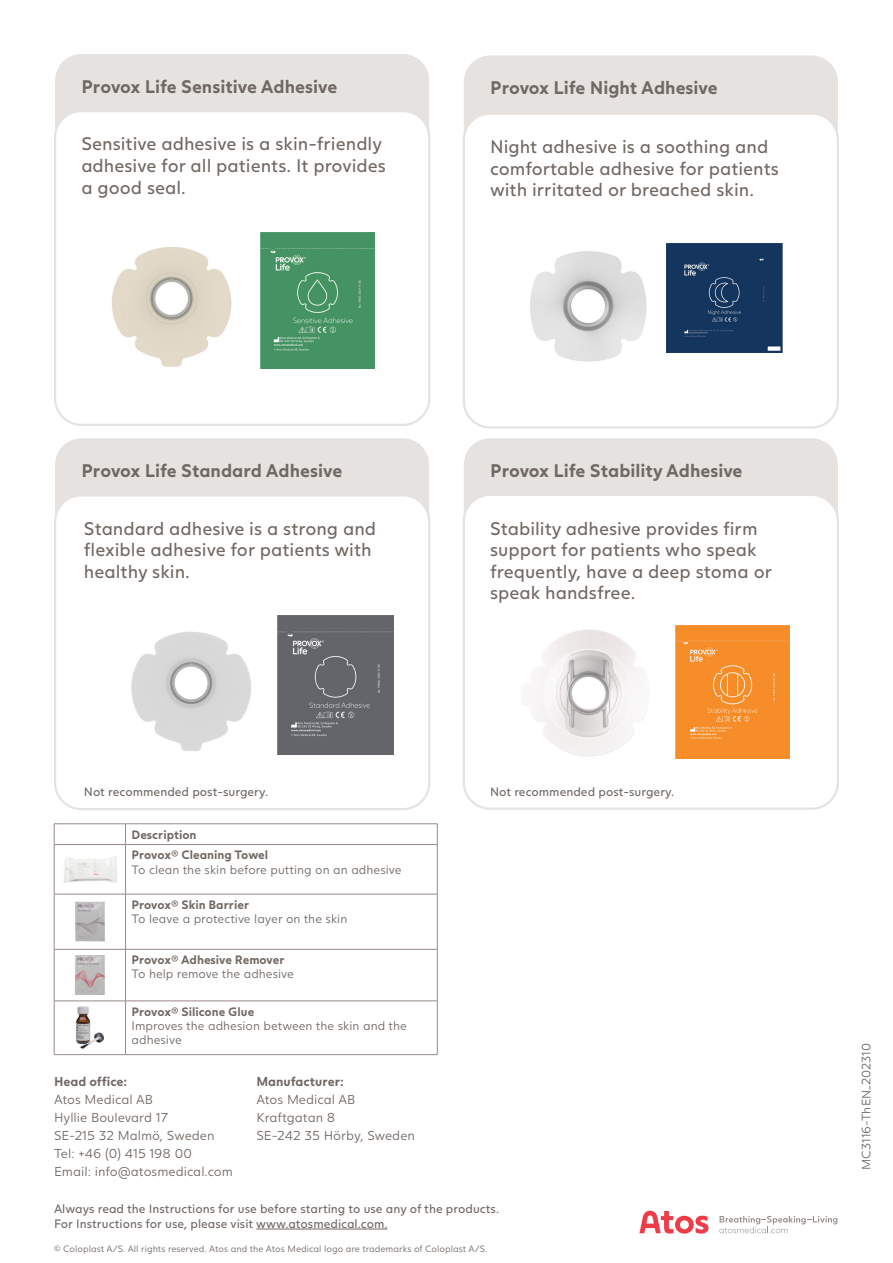
<style>
.page{position:relative;width:893px;height:1263px;background:#fff}
.page>*{position:absolute;margin:0;border:0;box-sizing:border-box;transform-origin:0 0}
.t1{font:18px/21.6px "Juli Sans";color:#716863}
.t2{font:700 18px "Juli Sans";color:#716863}
._8_5_Pt_Light{font:300 12.75px "Juli Sans";color:#716863}
._8_5_Pt_Light-2{font:700 12.75px "Juli Sans";color:#716863}
.t3{font:12px/14.4px "Juli Sans";color:#716863}
._8_5_Pt_Light-3{font:300 12px/14.4px "Juli Sans";color:#716863}
.t4{font:700 12px "Juli Sans";color:#716863}
._8_5_Pt_Light-4{font:300 9px "Juli Sans";color:#716863}
</style>
<div class="page">
<hr style="left:256px;top:1229px;width:132px;height:1px;background:#716863">
<div style="left:55px;top:54px;width:374px;height:346px;background:#e6e2e0;border-radius:26px"></div>
<div style="left:55px;top:111px;width:374px;height:314px;background:#fff;border-radius:26px"></div>
<div style="left:54px;top:110px;width:376px;height:316px;border:2px solid #e6e2e0;border-radius:26px"></div>
<img style="left:260px;top:233px;width:114px;height:136px">
<img style="left:112px;top:247px;width:120px;height:120px">
<div style="left:464px;top:56px;width:374px;height:345px;background:#e6e2e0;border-radius:26px"></div>
<div style="left:464px;top:114px;width:374px;height:313px;background:#fff;border-radius:26px"></div>
<div style="left:463px;top:113px;width:376px;height:316px;border:2px solid #e6e2e0;border-radius:26px"></div>
<img style="left:666px;top:244px;width:117px;height:109px">
<img style="left:530px;top:251px;width:117px;height:111px">
<hr style="left:54px;top:823px;width:72px;height:1px;background:#988985">
<svg style="left:54px;top:824px;width:1px;height:20px"></svg>
<hr style="left:126px;top:823px;width:311px;height:1px;background:#988985">
<svg style="left:125px;top:824px;width:1px;height:20px"></svg>
<svg style="left:437px;top:824px;width:1px;height:20px"></svg>
<hr style="left:54px;top:844px;width:72px;height:1px;background:#988985">
<hr style="left:54px;top:845px;width:1px;height:49px;background:#988985">
<hr style="left:126px;top:844px;width:311px;height:1px;background:#988985">
<hr style="left:125px;top:845px;width:1px;height:49px;background:#988985">
<hr style="left:437px;top:845px;width:1px;height:49px;background:#988985">
<hr style="left:54px;top:894px;width:72px;height:1px;background:#988985">
<hr style="left:54px;top:894px;width:1px;height:55px;background:#988985">
<hr style="left:126px;top:894px;width:311px;height:1px;background:#988985">
<hr style="left:125px;top:894px;width:1px;height:55px;background:#988985">
<hr style="left:437px;top:894px;width:1px;height:55px;background:#988985">
<hr style="left:54px;top:949px;width:72px;height:1px;background:#988985">
<hr style="left:54px;top:949px;width:1px;height:52px;background:#988985">
<hr style="left:126px;top:949px;width:311px;height:1px;background:#988985">
<hr style="left:125px;top:949px;width:1px;height:52px;background:#988985">
<hr style="left:437px;top:949px;width:1px;height:52px;background:#988985">
<hr style="left:54px;top:1001px;width:72px;height:1px;background:#988985">
<hr style="left:54px;top:1001px;width:1px;height:53px;background:#988985">
<hr style="left:126px;top:1001px;width:311px;height:1px;background:#988985">
<hr style="left:125px;top:1001px;width:1px;height:53px;background:#988985">
<hr style="left:437px;top:1001px;width:1px;height:53px;background:#988985">
<hr style="left:54px;top:1054px;width:72px;height:1px;background:#988985">
<hr style="left:126px;top:1054px;width:311px;height:1px;background:#988985">
<img style="left:63px;top:856px;width:54px;height:27px">
<img style="left:75px;top:901px;width:30px;height:41px">
<img style="left:74px;top:955px;width:31px;height:40px">
<img style="left:75px;top:1007px;width:29px;height:42px">
<svg style="left:719px;top:1216px;width:118px;height:17px"></svg>
<svg style="left:639px;top:1211px;width:69px;height:22px"></svg>
<div style="left:55px;top:438px;width:374px;height:346px;background:#e6e2e0;border-radius:26px"></div>
<div style="left:55px;top:495px;width:374px;height:314px;background:#fff;border-radius:26px"></div>
<div style="left:54px;top:494px;width:376px;height:316px;border:2px solid #e6e2e0;border-radius:26px"></div>
<img style="left:277px;top:616px;width:116px;height:138px">
<img style="left:131px;top:631px;width:120px;height:120px">
<div style="left:464px;top:438px;width:374px;height:346px;background:#e6e2e0;border-radius:26px"></div>
<div style="left:464px;top:495px;width:374px;height:314px;background:#fff;border-radius:26px"></div>
<div style="left:463px;top:494px;width:376px;height:316px;border:2px solid #e6e2e0;border-radius:26px"></div>
<img style="left:676px;top:626px;width:114px;height:133px">
<img style="left:521px;top:629px;width:127px;height:128px">
<p class="t2" style="left:81px;top:75px;width:257px">Provox Life Sensitive Adhesive</p>
<p class="t1" style="left:81px;top:133px;width:306px">Sensitive adhesive is a skin-friendly adhesive for all patients. It provides a good seal.</p>
<p class="t2" style="left:490px;top:77px;width:229px">Provox Life Night Adhesive</p>
<p class="t1" style="left:490px;top:136px;width:290px">Night adhesive is a soothing and comfortable adhesive for patients with irritated or breached skin.</p>
<p class="t2" style="left:81px;top:459px;width:262px">Provox Life Standard Adhesive</p>
<p class="t1" style="left:84px;top:517px;width:294px">Standard adhesive is a strong and flexible adhesive for patients with healthy skin.</p>
<p class="t2" style="left:490px;top:459px;width:254px">Provox Life Stability Adhesive</p>
<p class="t1" style="left:490px;top:517px;width:284px">Stability adhesive provides firm support for patients who speak frequently, have a deep stoma or speak handsfree.</p>
<p class="t3" style="left:84px;top:785px;width:186px">Not recommended post-surgery.</p>
<p class="t3" style="left:490px;top:785px;width:186px">Not recommended post-surgery.</p>
<p class="t4" style="left:132px;top:827px;width:67px">Description</p>
<p class="t4" style="left:132px;top:848px;width:138px">Provox® Cleaning Towel</p>
<p class="_8_5_Pt_Light-3" style="left:132px;top:862px;width:272px">To clean the skin before putting on an adhesive</p>
<p class="t4" style="left:132px;top:897px;width:119px">Provox® Skin Barrier</p>
<p class="_8_5_Pt_Light-3" style="left:132px;top:912px;width:217px">To leave a protective layer on the skin</p>
<p class="t4" style="left:132px;top:952px;width:154px">Provox® Adhesive Remover</p>
<p class="_8_5_Pt_Light-3" style="left:132px;top:967px;width:164px">To help remove the adhesive</p>
<p class="t4" style="left:132px;top:1004px;width:124px">Provox® Silicone Glue</p>
<p class="_8_5_Pt_Light-3" style="left:132px;top:1018px;width:277px">Improves the adhesion between the skin and the adhesive</p>
<p class="_8_5_Pt_Light-2" style="left:54px;top:1074px;width:75px">Head office:</p>
<p class="_8_5_Pt_Light" style="left:54px;top:1092px;width:100px">Atos Medical AB</p>
<p class="_8_5_Pt_Light" style="left:54px;top:1110px;width:116px">Hyllie Boulevard 17</p>
<p class="_8_5_Pt_Light" style="left:54px;top:1128px;width:162px">SE-215 32 Malmö, Sweden</p>
<p class="_8_5_Pt_Light" style="left:54px;top:1146px;width:139px">Tel: +46 (0) 415 198 00</p>
<p class="_8_5_Pt_Light" style="left:54px;top:1164px;width:180px">Email: info@atosmedical.com</p>
<p class="_8_5_Pt_Light-2" style="left:256px;top:1074px;width:89px">Manufacturer:</p>
<p class="_8_5_Pt_Light" style="left:256px;top:1092px;width:100px">Atos Medical AB</p>
<p class="_8_5_Pt_Light" style="left:256px;top:1110px;width:80px">Kraftgatan 8</p>
<p class="_8_5_Pt_Light" style="left:256px;top:1128px;width:160px">SE-242 35 Hörby, Sweden</p>
<p class="t3" style="left:54px;top:1202px;width:447px">Always read the Instructions for use before starting to use any of the products.<br>For Instructions for use, please visit www.atosmedical.com.</p>
<p class="_8_5_Pt_Light-4" style="left:54px;top:1243px;width:435px">© Coloplast A/S. All rights reserved. Atos and the Atos Medical logo are trademarks of Coloplast A/S.</p>
<p class="_8_5_Pt_Light-3" style="left:859px;top:1170px;width:129px;rotate:-90deg">MC3116-ThEN_202310</p>
</div>
